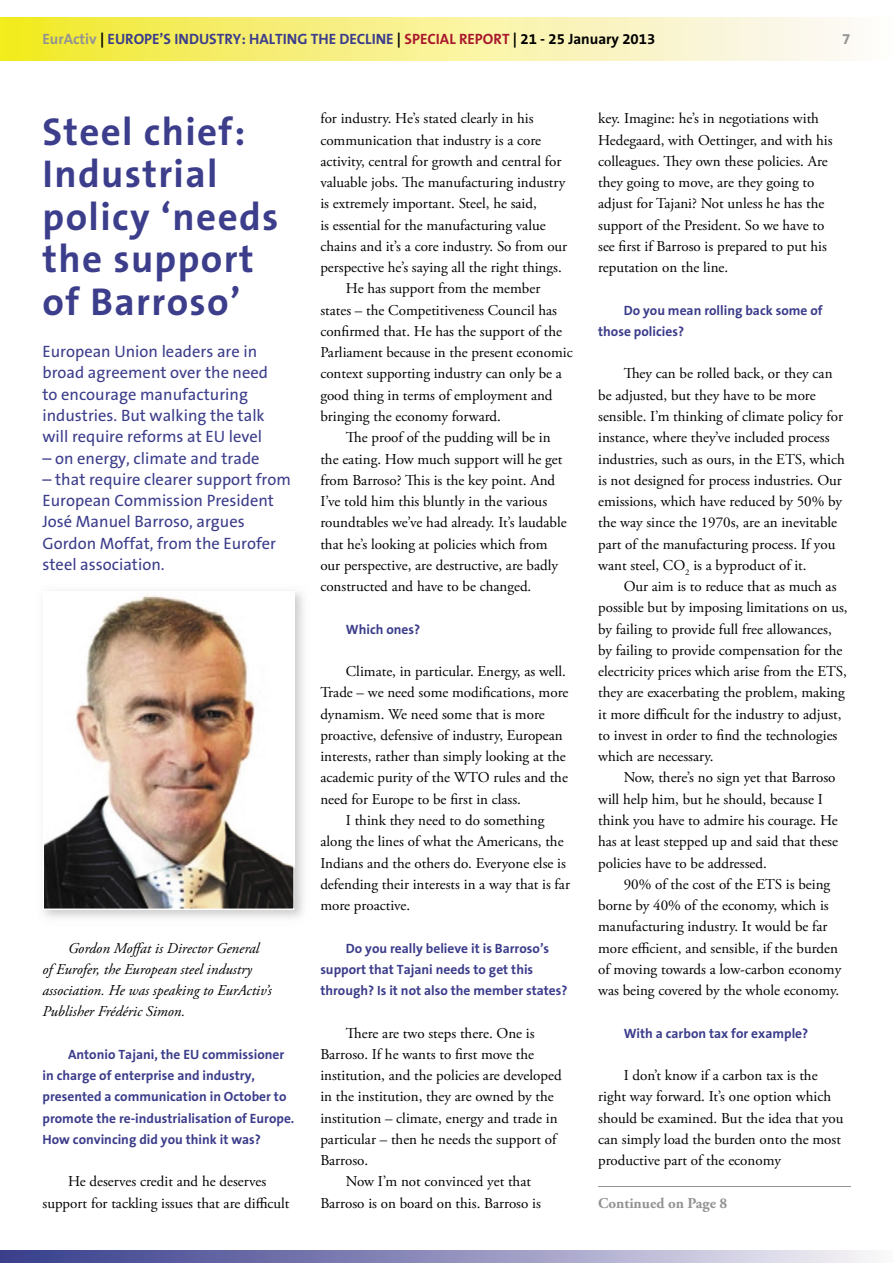
<style>
.page{position:relative;width:893px;height:1263px;background:#fff}
.page>*{position:absolute;margin:0;border:0;box-sizing:border-box;transform-origin:0 0}
.t1{font:700 39px/42.5px "The Sans B7";letter-spacing:.035em;color:#3c3d8b}
.t2{font:16.5px/21.3px "The Sans B5 Plain";color:#3c3d8b}
.t3{font:15px/21.3px "Adobe Garamond Pro";color:#000}
.t4{font:italic 15px/21.3px "Adobe Garamond Pro";color:#000}
.t5{font:700 15px "The Sans B7";color:#3c3d8b}
.t6{font:700 15px "Adobe Garamond Pro";color:#939393}
.t7{font:700 15px "The Sans B7";color:#939393}
.t8{font:700 13.5px/21.3px "The Sans B7";color:#3c3d8b}
.s1{color:#939393}
.s2{color:#000}
.s3{color:#a9192d}
</style>
<div class="page">
<svg style="left:0;top:18px;width:849px;height:42px;background:#f7f194"></svg>
<svg style="left:0;top:1250px;width:871px;height:13px;background:#9191be"></svg>
<hr style="left:598px;top:1186px;width:252px;height:1px;background:#939393">
<img style="left:44px;top:593px;width:251px;height:317px">
<p class="t5" style="left:43px;top:31px;width:614px"><span class="s1">EurActiv</span> <span class="s2">|</span> EUROPE’S INDUSTRY: HALTING THE DECLINE <span class="s2">|</span> <span class="s3">SPECIAL REPORT</span> <span class="s2">| 21 - 25 January 2013</span></p>
<p class="t7" style="left:842px;top:31px;width:10px">7</p>
<h1 class="t1" style="left:43px;top:111px;width:237px">Steel chief:<br>Industrial policy ‘needs the support of Barroso’</h1>
<p class="t2" style="left:43px;top:341px;width:227px">European Union leaders are in broad agreement over the need to encourage manufacturing industries. But walking the talk will require reforms at EU level</p>
<p class="t2" style="left:43px;top:448px;width:219px">– on energy, climate and trade</p>
<p class="t2" style="left:43px;top:469px;width:250px">– that require clearer support from<br>European Commission President<br>José Manuel Barroso, argues<br>Gordon Moffat, from the Eurofer steel association.</p>
<p class="t4" style="left:43px;top:937px;width:231px;text-indent:26px">Gordon Moffat is Director General of Eurofer, the European steel industry association. He was speaking to EurActiv’s Publisher Frédéric Simon.</p>
<p class="t8" style="left:43px;top:1044px;width:253px;text-indent:26px">Antonio Tajani, the EU commissioner in charge of enterprise and industry, presented a communication in October to promote the re-industrialisation of Europe.<br>How convincing did you think it was?</p>
<p class="t3" style="left:43px;top:1171px;width:249px;text-align:center">He deserves credit and he deserves<br>support for tackling issues that are difficult</p>
<p class="t3" style="left:320px;top:108px;width:215px">for industry. He’s stated clearly in his</p>
<p class="t3" style="left:320px;top:130px;width:222px">communication that industry is a core</p>
<p class="t3" style="left:320px;top:151px;width:243px">activity, central for growth and central for</p>
<p class="t3" style="left:320px;top:172px;width:246px">valuable jobs. The manufacturing industry</p>
<p class="t3" style="left:320px;top:193px;width:218px">is extremely important. Steel, he said,</p>
<p class="t3" style="left:320px;top:215px;width:227px">is essential for the manufacturing value</p>
<p class="t3" style="left:320px;top:236px;width:248px">chains and it’s a core industry. So from our</p>
<p class="t3" style="left:320px;top:257px;width:243px">perspective he’s saying all the right things.</p>
<p class="t3" style="left:346px;top:279px;width:196px">He has support from the member</p>
<p class="t3" style="left:320px;top:300px;width:238px">states – the Competitiveness Council has</p>
<p class="t3" style="left:320px;top:321px;width:243px">confirmed that. He has the support of the</p>
<p class="t3" style="left:320px;top:342px;width:254px">Parliament because in the present economic</p>
<p class="t3" style="left:320px;top:364px;width:243px">context supporting industry can only be a</p>
<p class="t3" style="left:320px;top:385px;width:234px">good thing in terms of employment and</p>
<p class="t3" style="left:320px;top:406px;width:182px">bringing the economy forward.</p>
<p class="t3" style="left:346px;top:427px;width:206px">The proof of the pudding will be in</p>
<p class="t3" style="left:320px;top:449px;width:244px">the eating. How much support will he get</p>
<p class="t3" style="left:320px;top:470px;width:236px">from Barroso? This is the key point. And</p>
<p class="t3" style="left:320px;top:491px;width:228px">I’ve told him this bluntly in the various</p>
<p class="t3" style="left:320px;top:512px;width:248px">roundtables we’ve had already. It’s laudable</p>
<p class="t3" style="left:320px;top:534px;width:229px">that he’s looking at policies which from</p>
<p class="t3" style="left:320px;top:555px;width:239px">our perspective, are destructive, are badly</p>
<p class="t3" style="left:320px;top:576px;width:213px">constructed and have to be changed.</p>
<p class="t8" style="left:346px;top:619px;width:76px">Which ones?</p>
<p class="t3" style="left:346px;top:661px;width:222px">Climate, in particular. Energy, as well.</p>
<p class="t3" style="left:320px;top:682px;width:250px">Trade – we need some modifications, more</p>
<p class="t3" style="left:320px;top:704px;width:226px">dynamism. We need some that is more</p>
<p class="t3" style="left:320px;top:725px;width:244px">proactive, defensive of industry, European</p>
<p class="t3" style="left:320px;top:746px;width:247px">interests, rather than simply looking at the</p>
<p class="t3" style="left:320px;top:767px;width:249px">academic purity of the WTO rules and the</p>
<p class="t3" style="left:320px;top:789px;width:202px">need for Europe to be first in class.</p>
<p class="t3" style="left:346px;top:810px;width:200px">I think they need to do something</p>
<p class="t3" style="left:320px;top:831px;width:245px">along the lines of what the Americans, the</p>
<p class="t3" style="left:320px;top:853px;width:247px">Indians and the others do. Everyone else is</p>
<p class="t3" style="left:320px;top:874px;width:251px">defending their interests in a way that is far</p>
<p class="t3" style="left:320px;top:895px;width:92px">more proactive.</p>
<p class="t8" style="left:320px;top:938px;width:249px;text-indent:26px">Do you really believe it is Barroso’s support that Tajani needs to get this through? Is it not also the member states?</p>
<p class="t3" style="left:346px;top:1023px;width:190px">There are two steps there. One is</p>
<p class="t3" style="left:320px;top:1044px;width:215px">Barroso. If he wants to first move the</p>
<p class="t3" style="left:320px;top:1065px;width:243px">institution, and the policies are developed</p>
<p class="t3" style="left:320px;top:1086px;width:235px">in the institution, they are owned by the</p>
<p class="t3" style="left:320px;top:1108px;width:239px">institution – climate, energy and trade in</p>
<p class="t3" style="left:320px;top:1129px;width:238px">particular – then he needs the support of</p>
<p class="t3" style="left:320px;top:1150px;width:49px">Barroso.</p>
<p class="t3" style="left:346px;top:1171px;width:187px">Now I’m not convinced yet that</p>
<p class="t3" style="left:320px;top:1193px;width:222px">Barroso is on board on this. Barroso is</p>
<p class="t3" style="left:598px;top:108px;width:236px">key. Imagine: he’s in negotiations with Hedegaard, with Oettinger, and with his colleagues. They own these policies. Are they going to move, are they going to adjust for Tajani? Not unless he has the support of the President. So we have to see first if Barroso is prepared to put his reputation on the line.</p>
<p class="t8" style="left:598px;top:300px;width:226px;text-indent:26px">Do you mean rolling back some of those policies?</p>
<p class="t3" style="left:598px;top:364px;width:248px;text-indent:26px">They can be rolled back, or they can be adjusted, but they have to be more sensible. I’m thinking of climate policy for instance, where they’ve included process industries, such as ours, in the ETS, which is not designed for process industries. Our emissions, which have reduced by 50% by the way since the 1970s, are an inevitable part of the manufacturing process. If you want steel, CO<sub>2</sub> is a byproduct of it.</p>
<p class="t3" style="left:598px;top:576px;width:251px;text-indent:26px">Our aim is to reduce that as much as possible but by imposing limitations on us, by failing to provide full free allowances, by failing to provide compensation for the electricity prices which arise from the ETS, they are exacerbating the problem, making it more difficult for the industry to adjust, to invest in order to find the technologies which are necessary.</p>
<p class="t3" style="left:598px;top:767px;width:241px;text-indent:26px">Now, there’s no sign yet that Barroso will help him, but he should, because I think you have to admire his courage. He has at least stepped up and said that these policies have to be addressed.</p>
<p class="t3" style="left:598px;top:874px;width:245px;text-indent:26px">90% of the cost of the ETS is being borne by 40% of the economy, which is manufacturing industry. It would be far more efficient, and sensible, if the burden of moving towards a low-carbon economy was being covered by the whole economy.</p>
<p class="t8" style="left:624px;top:1023px;width:186px">With a carbon tax for example?</p>
<p class="t3" style="left:598px;top:1065px;width:247px;text-indent:26px">I don’t know if a carbon tax is the right way forward. It’s one option which should be examined. But the idea that you can simply load the burden onto the most productive part of the economy</p>
<p class="t6" style="left:598px;top:1194px;width:131px">Continued on Page 8</p>
</div>
